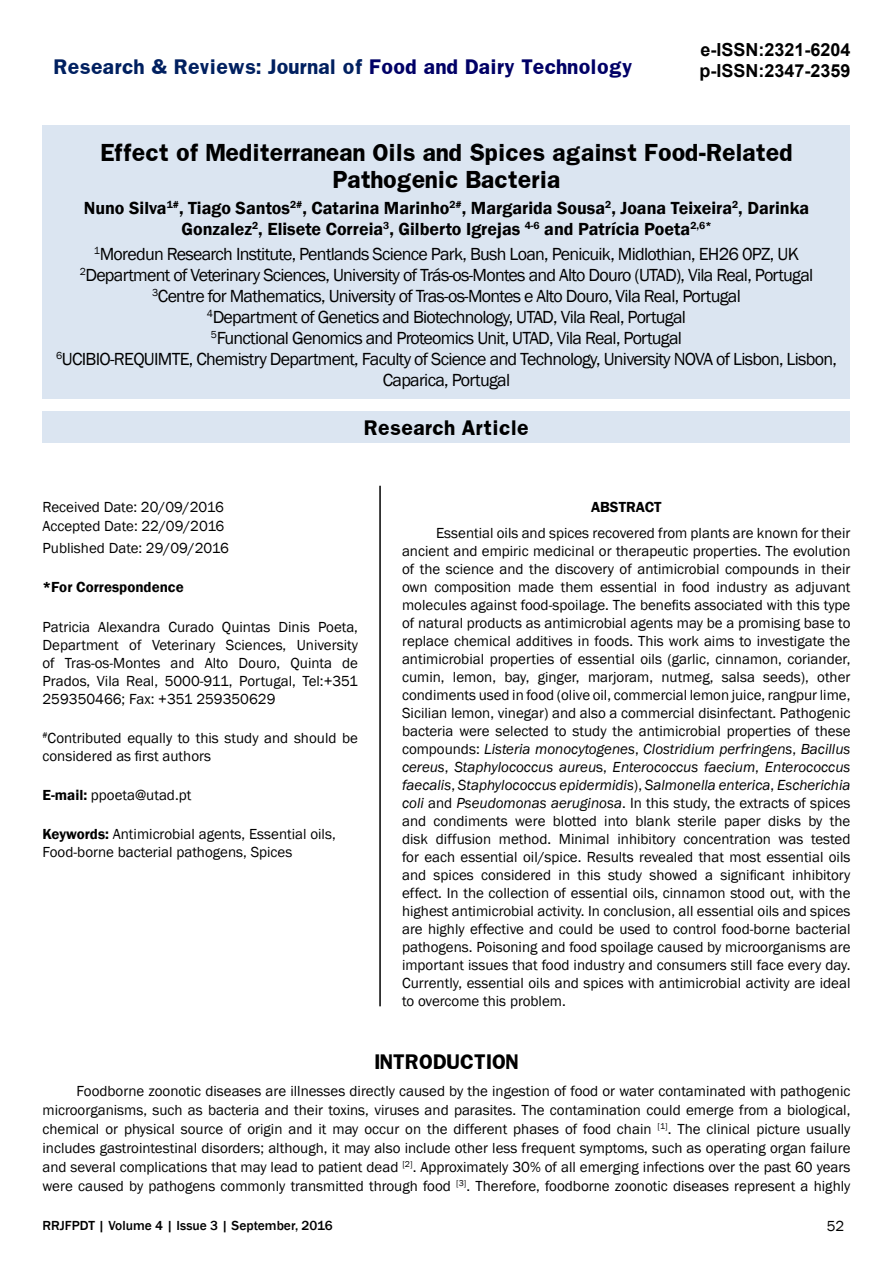
<style>
.page{position:relative;width:893px;height:1263px;background:#fff}
.page>*{position:absolute;margin:0;border:0;box-sizing:border-box;transform-origin:0 0}
.t1{font:700 21px/27px "Franklin";letter-spacing:-.02em;color:#000;text-align:center}
.t2{font:18px/21px "Franklin Gothic";letter-spacing:-.04em;color:#000;text-align:center}
.t3{font:600 18px/21px "Franklin Gothic";color:#000;text-align:center}
.t4{font:700 18px "Franklin";color:#002060}
.t5{font:700 18px/21.6px "Arial";color:#000}
.t6{font:700 18px "Franklin";color:#000}
.t7{font:15px/18px "Franklin Gothic";color:#000;text-align:justify}
.t8{font:600 15px "Franklin Gothic";color:#000}
.t9{font:500 13.5px "Franklin Gothic";color:#000}
.s1{color:#006}
.s2{font-weight:600}
.s3{font-style:italic}
</style>
<div class="page">
<div style="left:43px;top:125px;width:807px;height:274px;background:#dbe5f1"></div>
<div style="left:43px;top:411px;width:807px;height:32px;background:#dbe5f1"></div>
<hr style="left:379px;top:486px;width:2px;height:520px;background:#000">
<p class="t4" style="left:54px;top:54px;width:580px">Research &amp; Reviews: Journal of <span class="s1">Food and Dairy Technology</span></p>
<p class="t5" style="left:699px;top:39px;width:153px">e-ISSN:2321-6204 p-ISSN:2347-2359</p>
<h1 class="t1" style="left:100px;top:139px;width:694px">Effect of Mediterranean Oils and Spices against Food-Related<br>Pathogenic Bacteria</h1>
<p class="t3" style="left:84px;top:197px;width:727px">Nuno Silva<sup>1#</sup>, Tiago Santos<sup>2#</sup>, Catarina Marinho<sup>2#</sup>, Margarida Sousa<sup>2</sup>, Joana Teixeira<sup>2</sup>, Darinka<br>Gonzalez<sup>2</sup>, Elisete Correia<sup>3</sup>, Gilberto Igrejas <sup>4-6</sup> and Patrícia Poeta<sup>2,6*</sup></p>
<p class="t2" style="left:56px;top:244px;width:782px"><sup>1</sup>Moredun Research Institute, Pentlands Science Park, Bush Loan, Penicuik, Midlothian, EH26 0PZ, UK <sup>2</sup>Department of Veterinary Sciences, University of Trás-os-Montes and Alto Douro (UTAD), Vila Real, Portugal <sup>3</sup>Centre for Mathematics, University of Tras-os-Montes e Alto Douro, Vila Real, Portugal<br><sup>4</sup>Department of Genetics and Biotechnology, UTAD, Vila Real, Portugal<br><sup>5</sup>Functional Genomics and Proteomics Unit, UTAD, Vila Real, Portugal<br><sup>6</sup>UCIBIO-REQUIMTE, Chemistry Department, Faculty of Science and Technology, University NOVA of Lisbon, Lisbon, Caparica, Portugal</p>
<p class="t6" style="left:364px;top:416px;width:166px">Research Article</p>
<p class="t7" style="left:43px;top:498px;width:183px;line-height:18.8px">Received Date: 20/09/2016<br>Accepted Date: 22/09/2016</p>
<p class="t7" style="left:43px;top:539px;width:188px">Published Date: 29/09/2016</p>
<p class="t8" style="left:43px;top:578px;width:143px">*For Correspondence</p>
<p class="t7" style="left:43px;top:618px;width:317px">Patricia Alexandra Curado Quintas Dinis Poeta, Department of Veterinary Sciences, University of Tras-os-Montes and Alto Douro, Quinta de Prados, Vila Real, 5000-911, Portugal, Tel:+351<br>259350466; Fax: +351 259350629</p>
<p class="t7" style="left:43px;top:729px;width:317px"><sup>#</sup>Contributed equally to this study and should be considered as first authors</p>
<p class="t7" style="left:43px;top:786px;width:150px"><span class="s2">E-mail:</span> ppoeta@utad.pt</p>
<p class="t7" style="left:43px;top:826px;width:295px"><span class="s2">Keywords:</span> Antimicrobial agents, Essential oils,<br>Food-borne bacterial pathogens, Spices</p>
<p class="t8" style="left:591px;top:497px;width:72px">ABSTRACT</p>
<p class="t7" style="left:402px;top:525px;width:450px;text-indent:34px">Essential oils and spices recovered from plants are known for their ancient and empiric medicinal or therapeutic properties. The evolution of the science and the discovery of antimicrobial compounds in their own composition made them essential in food industry as adjuvant molecules against food-spoilage. The benefits associated with this type of natural products as antimicrobial agents may be a promising base to replace chemical additives in foods. This work aims to investigate the antimicrobial properties of essential oils (garlic, cinnamon, coriander, cumin, lemon, bay, ginger, marjoram, nutmeg, salsa seeds), other condiments used in food (olive oil, commercial lemon juice, rangpur lime, Sicilian lemon, vinegar) and also a commercial disinfectant. Pathogenic bacteria were selected to study the antimicrobial properties of these compounds: <span class="s3">Listeria monocytogenes</span>, <span class="s3">Clostridium perfringens</span>, <span class="s3">Bacillus cereus</span>, <span class="s3">Staphylococcus aureu</span>s, <span class="s3">Enterococcus faecium</span>, <span class="s3">Enterococcus faecalis</span>, <span class="s3">Staphylococcus epidermidis</span>), <span class="s3">Salmonella enterica</span>, <span class="s3">Escherichia coli</span> and <span class="s3">Pseudomonas aeruginosa</span>. In this study, the extracts of spices and condiments were blotted into blank sterile paper disks by the disk diffusion method. Minimal inhibitory concentration was tested for each essential oil/spice. Results revealed that most essential oils and spices considered in this study showed a significant inhibitory effect. In the collection of essential oils, cinnamon stood out, with the highest antimicrobial activity. In conclusion, all essential oils and spices are highly effective and could be used to control food-borne bacterial pathogens. Poisoning and food spoilage caused by microorganisms are important issues that food industry and consumers still face every day.<br>Currently, essential oils and spices with antimicrobial activity are ideal to overcome this problem.</p>
<p class="t6" style="left:374px;top:1049px;width:146px">INTRODUCTION</p>
<p class="t7" style="left:43px;top:1082px;width:809px;line-height:19px;text-indent:34px">Foodborne zoonotic diseases are illnesses directly caused by the ingestion of food or water contaminated with pathogenic microorganisms, such as bacteria and their toxins, viruses and parasites. The contamination could emerge from a biological, chemical or physical source of origin and it may occur on the different phases of food chain <sup>[1]</sup>. The clinical picture usually includes gastrointestinal disorders; although, it may also include other less frequent symptoms, such as operating organ failure and several complications that may lead to patient dead <sup>[2]</sup>. Approximately 30% of all emerging infections over the past 60 years were caused by pathogens commonly transmitted through food <sup>[3]</sup>. Therefore, foodborne zoonotic diseases represent a highly</p>
<p class="t9" style="left:43px;top:1217px;width:292px">RRJFPDT | Volume 4 | Issue 3 | September, 2016</p>
<p class="t7" style="left:827px;top:1217px;width:19px">52</p>
</div>
